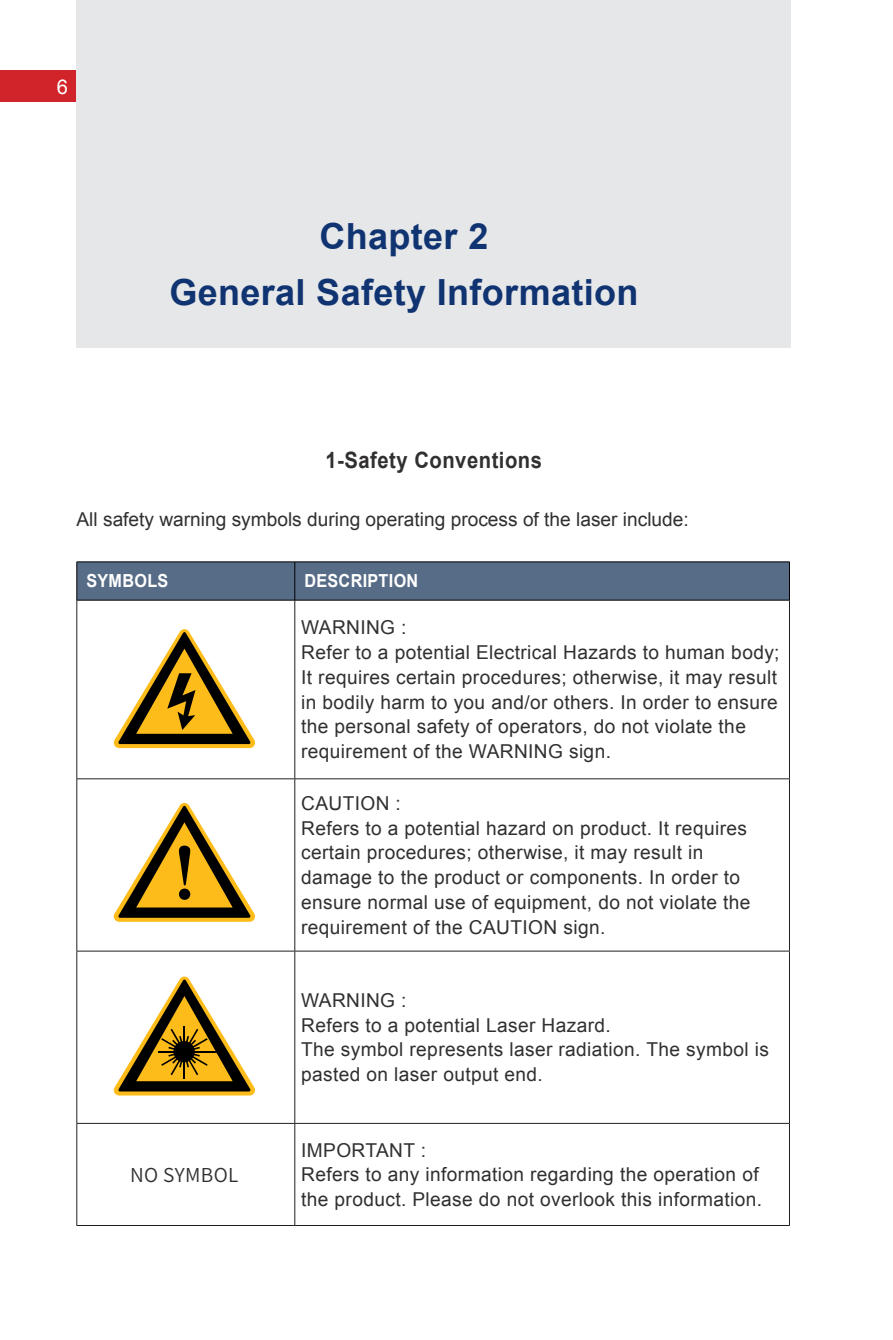
<style>
.page{position:relative;width:893px;height:1340px;background:#fff}
.page>*{position:absolute;margin:0;border:0;box-sizing:border-box;transform-origin:0 0}
._1-一级标题{font:700 36px "Arial";letter-spacing:.01em;color:#103371}
._2-二级标题{font:700 22.5px "Arial";letter-spacing:.025em;color:#312f30;scale:.9 1}
.t1{font:20.25px "Arial";color:#fff}
._8-表格文字{font:19.12px/24.8px "Arial";letter-spacing:.02em;color:#312f30}
._1-正文-英文{font:19.12px "Arial";color:#312f30}
._8-表格文字-2{font:19.12px "Source Han Sans SC";letter-spacing:.02em;color:#312f30}
._8-表格文字-标题{font:700 18px "Arial";letter-spacing:.02em;color:#fff;scale:.9 1}
</style>
<div class="page">
<div style="left:0;top:70px;width:77px;height:32px;background:#d1232a"></div>
<div style="left:77px;top:0;width:714px;height:348px;background:#e6e7e9"></div>
<div style="left:77px;top:562px;width:712px;height:37px;background:#576c87"></div>
<hr style="left:76px;top:600px;width:1px;height:178px;background:#231f20">
<hr style="left:294px;top:600px;width:1px;height:178px;background:#231f20">
<hr style="left:789px;top:600px;width:1px;height:178px;background:#231f20">
<hr style="left:77px;top:778px;width:218px;height:1px;background:#231f20">
<hr style="left:76px;top:779px;width:1px;height:171px;background:#231f20">
<hr style="left:295px;top:778px;width:495px;height:1px;background:#231f20">
<hr style="left:294px;top:779px;width:1px;height:171px;background:#231f20">
<hr style="left:789px;top:779px;width:1px;height:171px;background:#231f20">
<hr style="left:77px;top:950px;width:218px;height:1px;background:#231f20">
<hr style="left:76px;top:951px;width:1px;height:172px;background:#231f20">
<hr style="left:295px;top:950px;width:495px;height:1px;background:#231f20">
<hr style="left:294px;top:951px;width:1px;height:172px;background:#231f20">
<hr style="left:789px;top:951px;width:1px;height:172px;background:#231f20">
<hr style="left:77px;top:1122px;width:218px;height:1px;background:#231f20">
<hr style="left:76px;top:1123px;width:1px;height:102px;background:#231f20">
<hr style="left:295px;top:1122px;width:495px;height:1px;background:#231f20">
<hr style="left:294px;top:1123px;width:1px;height:102px;background:#231f20">
<hr style="left:789px;top:1123px;width:1px;height:102px;background:#231f20">
<hr style="left:77px;top:1225px;width:218px;height:1px;background:#231f20">
<hr style="left:295px;top:1225px;width:495px;height:1px;background:#231f20">
<hr style="left:77px;top:561px;width:218px;height:1px;background:#000">
<hr style="left:76px;top:562px;width:1px;height:38px;background:#000">
<hr style="left:295px;top:561px;width:495px;height:1px;background:#000">
<hr style="left:294px;top:562px;width:1px;height:38px;background:#000">
<hr style="left:789px;top:562px;width:1px;height:38px;background:#000">
<hr style="left:77px;top:599px;width:218px;height:1px;background:#000">
<hr style="left:295px;top:599px;width:495px;height:1px;background:#000">
<svg style="left:113px;top:976px;width:142px;height:119px"></svg>
<div style="left:173px;top:1041px;width:22px;height:21px;background:#000;border-radius:50%"></div>
<svg style="left:113px;top:803px;width:142px;height:118px"></svg>
<svg style="left:113px;top:629px;width:142px;height:119px"></svg>
<p class="t1" style="left:57px;top:73px;width:13px">6</p>
<p class="_1-一级标题" style="left:319px;top:212px;width:170px">Chapter 2</p>
<p class="_1-一级标题" style="left:169px;top:268px;width:471px">General Safety Information</p>
<p class="_2-二级标题" style="left:325px;top:445px;width:242px">1-Safety Conventions</p>
<p class="_1-正文-英文" style="left:77px;top:507px;width:614px">All safety warning symbols during operating process of the laser include:</p>
<p class="_8-表格文字-标题" style="left:86px;top:569px;width:93px">SYMBOLS</p>
<p class="_8-表格文字-标题" style="left:304px;top:569px;width:128px">DESCRIPTION</p>
<p class="_8-表格文字" style="left:301px;top:615px;width:107px">WARNING :</p>
<p class="_8-表格文字" style="left:301px;top:640px;width:480px">Refer to a potential Electrical Hazards to human body; It requires certain procedures; otherwise, it may result in bodily harm to you and/or others. In order to ensure the personal safety of operators, do not violate the requirement of the WARNING sign.</p>
<p class="_8-表格文字" style="left:301px;top:791px;width:101px">CAUTION :</p>
<p class="_8-表格文字" style="left:301px;top:815px;width:451px">Refers to a potential hazard on product. It requires certain procedures; otherwise, it may result in damage to the product or components. In order to ensure normal use of equipment, do not violate the requirement of the CAUTION sign.</p>
<p class="_8-表格文字-2" style="left:130px;top:1163px;width:110px">NO SYMBOL</p>
<p class="_8-表格文字" style="left:301px;top:988px;width:107px">WARNING :</p>
<p class="_8-表格文字" style="left:301px;top:1012px;width:311px">Refers to a potential Laser Hazard.</p>
<p class="_8-表格文字" style="left:301px;top:1037px;width:469px">The symbol represents laser radiation. The symbol is pasted on laser output end.</p>
<p class="_8-表格文字" style="left:301px;top:1137px;width:126px">IMPORTANT :</p>
<p class="_8-表格文字" style="left:301px;top:1162px;width:463px">Refers to any information regarding the operation of the product. Please do not overlook this information.</p>
</div>
